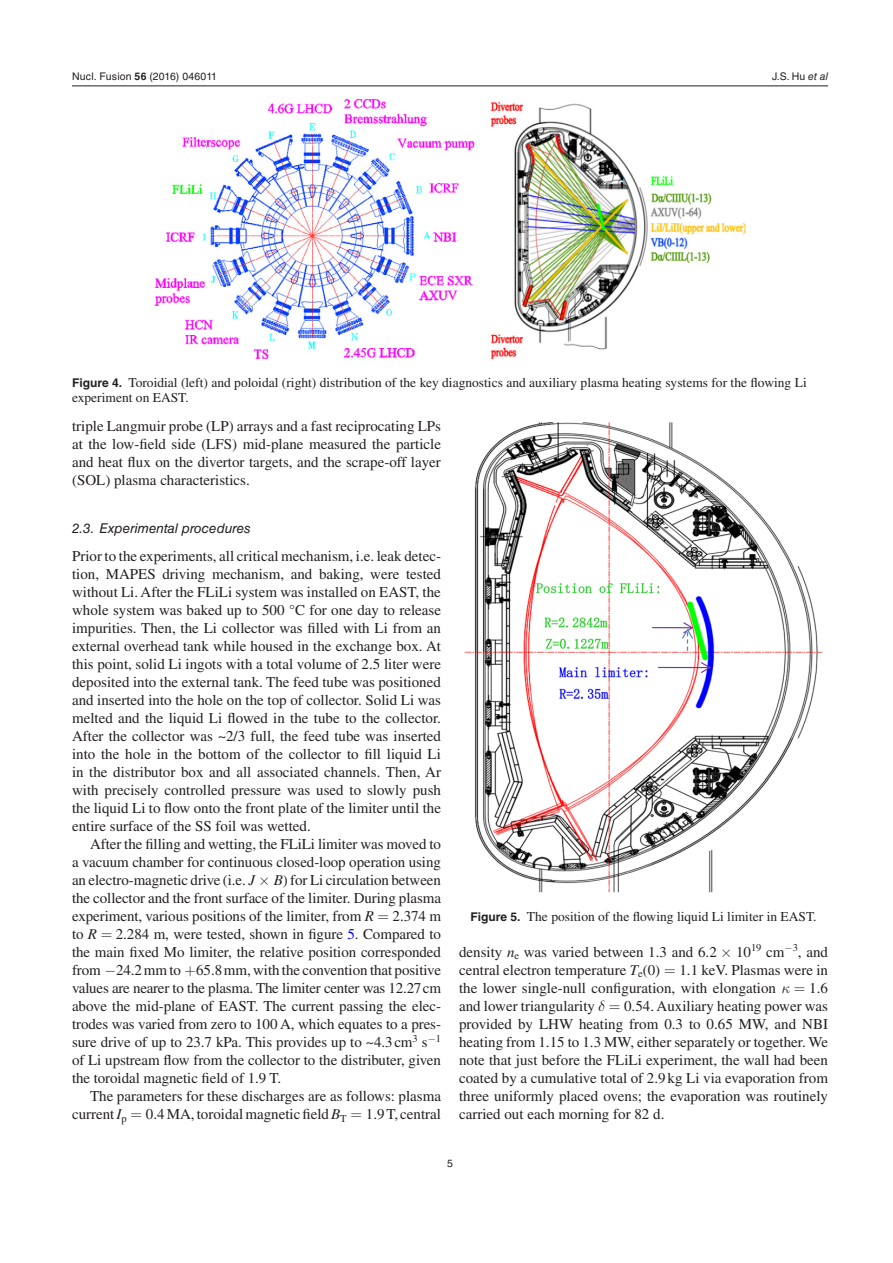
<style>
.page{position:relative;width:893px;height:1263px;background:#fff}
.page>*{position:absolute;margin:0;border:0;box-sizing:border-box;transform-origin:0 0}
.t1{font:15px/18px "Times LT Std";color:#231f20;text-align:justify}
.t2{font:13.5px/15px "Times LT Std";color:#231f20}
.t3{font:italic 13.5px "Helvetica LT Std";color:#231f20}
.t4{font:10.5px "Helvetica LT Std";letter-spacing:.02em;color:#231f20}
.s1{font-family:"Helvetica";font-weight:700}
.s2{font-family:"Helvetica"}
.s3{font-style:italic}
.s4{font-family:"Helvetica LT Std";font-weight:700;font-size:12px}
.s5{font-family:"STIX General"}
.s6{color:#00f}
</style>
<div class="page">
<hr style="left:72px;top:86px;width:756px;height:1px;background:#231f20">
<img style="left:154px;top:98px;width:592px;height:262px">
<img style="left:464px;top:422px;width:359px;height:471px">
<p class="t4" style="left:72px;top:70px;width:147px">Nucl. Fusion <span class="s1">56</span> (<span class="s2">2016</span>) 046011</p>
<p class="t4" style="left:772px;top:70px;width:58px">J.S. Hu <span class="s3">et al</span></p>
<p class="t2" style="left:72px;top:375px;width:736px"><span class="s4">Figure 4.</span> Toroidial (left) and poloidal (right) distribution of the key diagnostics and auxiliary plasma heating systems for the flowing Li experiment on EAST.</p>
<p class="t1" style="left:72px;top:417px;width:370px">triple Langmuir probe (LP) arrays and a fast reciprocating LPs at the low-field side (LFS) mid-plane measured the particle and heat flux on the divertor targets, and the scrape-off layer (SOL) plasma characteristics.</p>
<p class="t3" style="left:72px;top:520px;width:181px">2.3. Experimental procedures</p>
<p class="t1" style="left:72px;top:547px;width:371px">Prior to the experiments, all critical mechanism, i.e. leak detec&shy;tion, MAPES driving mechanism, and baking, were tested without Li. After the FLiLi system was installed on EAST, the whole system was baked up to 500 <span class="s5">°</span>C for one day to release impurities. Then, the Li collector was filled with Li from an external overhead tank while housed in the exchange box. At this point, solid Li ingots with a total volume of 2.5 liter were deposited into the external tank. The feed tube was positioned and inserted into the hole on the top of collector. Solid Li was melted and the liquid Li flowed in the tube to the collector.<br>After the collector was ~2/3 full, the feed tube was inserted into the hole in the bottom of the collector to fill liquid Li in the distributor box and all associated channels. Then, Ar with precisely controlled pressure was used to slowly push the liquid Li to flow onto the front plate of the limiter until the entire surface of the SS foil was wetted.</p>
<p class="t1" style="left:72px;top:835px;width:371px;text-indent:18px">After the filling and wetting, the FLiLi limiter was moved to a vacuum chamber for continuous closed-loop operation using an electro-magnetic drive (i.e. <span class="s3">J B</span>) for Li circulation between the collector and the front surface of the limiter. During plasma experiment, various positions of the limiter, from <span class="s3">R</span> 2.374 m to <span class="s3">R</span> 2.284 m, were tested, shown in figure <span class="s6">5</span>. Compared to the main fixed Mo limiter, the relative position corresponded from −24.2mm to 65.8mm, with the convention that positive values are nearer to the plasma. The limiter center was 12.27cm above the mid-plane of EAST. The current passing the elec&shy;trodes was varied from zero to 100 A, which equates to a pres&shy;sure drive of up to 23.7 kPa. This provides up to ~4.3cm<sup>3</sup> s−<sup>1 </sup>of Li upstream flow from the collector to the distributer, given the toroidal magnetic field of 1.9 T.</p>
<p class="t1" style="left:72px;top:1087px;width:371px;text-indent:18px">The parameters for these discharges are as follows: plasma current <span class="s3">I</span><sub>p</sub></p>
<p class="t1" style="left:146px;top:1105px;width:202px">0.4 MA, toroidal magnetic field <span class="s3">B</span><sub>T</sub></p>
<p class="t1" style="left:366px;top:1105px;width:77px">1.9 T, central</p>
<p class="t2" style="left:470px;top:909px;width:348px"><span class="s4">Figure 5.</span> The position of the flowing liquid Li limiter in EAST.</p>
<p class="t1" style="left:459px;top:942px;width:259px">density <span class="s3">n</span><sub>e</sub> was varied between 1.3 and 6.2</p>
<p class="t1" style="left:736px;top:942px;width:94px">10<sup>19</sup> cm−<sup>3</sup>, and</p>
<p class="t1" style="left:459px;top:960px;width:203px">central electron temperature <span class="s3">T</span><sub>e</sub>(0)</p>
<p class="t1" style="left:459px;top:960px;width:371px;text-indent:220px">1.1 keV. Plasmas were in the lower single-null configuration, with elongation</p>
<p class="t1" style="left:809px;top:978px;width:20px">1.6</p>
<p class="t1" style="left:459px;top:996px;width:371px;text-indent:165px">0.54. Auxiliary heating power was provided by LHW heating from 0.3 to 0.65 MW, and NBI heating from 1.15 to 1.3 MW, either separately or together. We note that just before the FLiLi experiment, the wall had been coated by a cumulative total of 2.9 kg Li via evaporation from three uniformly placed ovens; the evaporation was routinely carried out each morning for 82 d.</p>
<p class="t1" style="left:459px;top:996px;width:138px">and lower triangularity</p>
<p class="t4" style="left:447px;top:1157px;width:7px">5</p>
</div>
